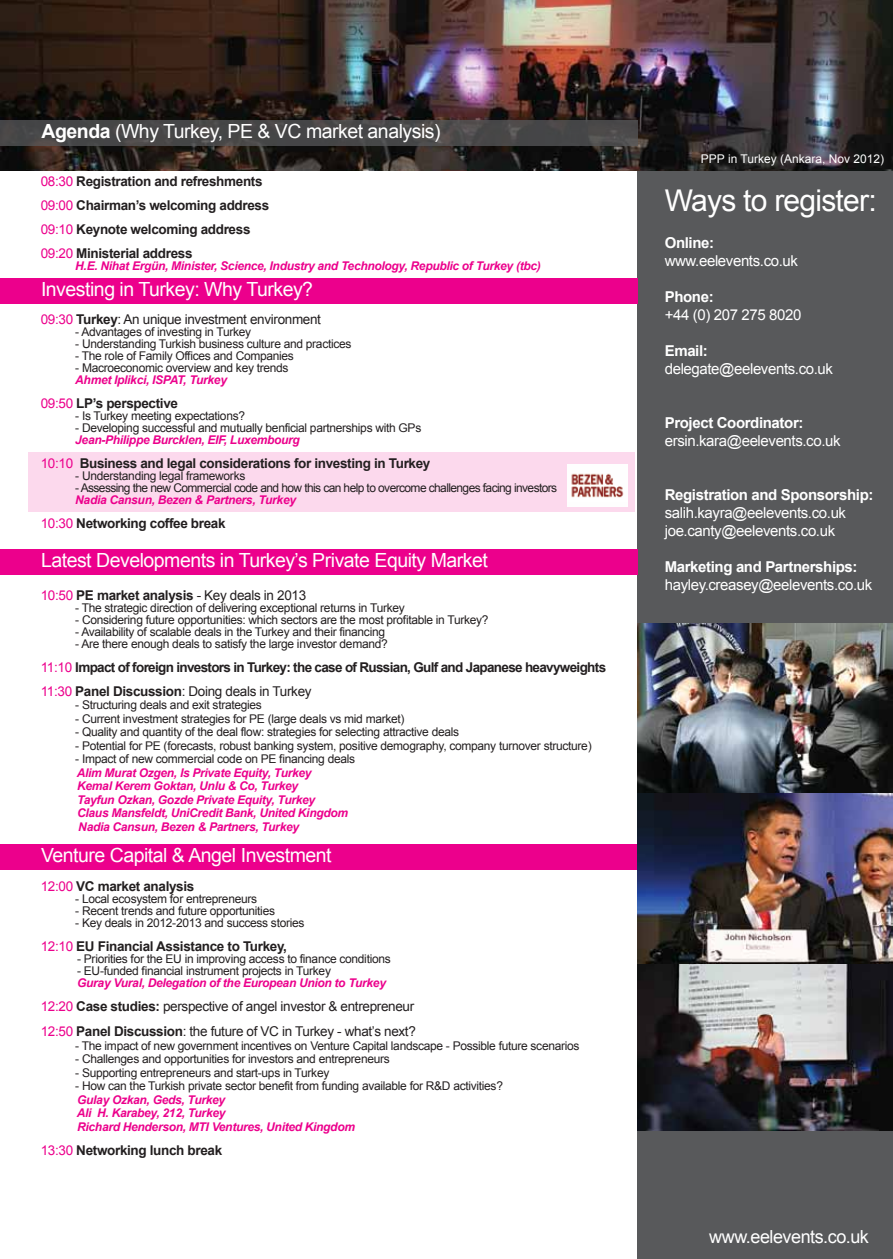
<style>
.page{position:relative;width:893px;height:1259px;background:#fff}
.page>*{position:absolute;margin:0;border:0;box-sizing:border-box;transform-origin:0 0}
.t1{font:30px "Arial";letter-spacing:-.025em;color:#fff}
.t2{font:19.5px "Arial";letter-spacing:-.025em;color:#fff}
.t3{font:18px "Arial";letter-spacing:-.025em;color:#fff}
.t4{font:15px/18px "Arial";letter-spacing:-.025em;color:#fff}
.t5{font:700 15px "Arial";letter-spacing:-.025em;color:#fff}
.t6{font:700 13.5px/24px "Arial";letter-spacing:-.025em;color:#231f20}
.t7{font:13.5px/25.5px "Arial";letter-spacing:-.025em;color:#231f20}
.t8{font:700 13.5px/24px "Arial";letter-spacing:-.05em;color:#231f20}
.t9{font:12px "Arial";letter-spacing:-.025em;color:#231f20}
.t10{font:italic 700 12px/13.5px "Arial";letter-spacing:-.025em;color:#ec008c}
.t11{font:12px "Arial";letter-spacing:-.05em;color:#231f20}
.t12{font:12px "Arial";color:#fff}
.s1{font-weight:700}
.s2{font-weight:400;color:#ec008c}
.s3{color:#ec008c}
.s4{font-weight:400}
</style>
<div class="page">
<div style="left:28px;top:452px;width:607px;height:60px;background:#fcd9ed"></div>
<div style="left:638px;top:171px;width:255px;height:1088px;background:#58595b"></div>
<img style="left:0;top:1px;width:893px;height:170px">
<img style="left:638px;top:623px;width:255px;height:507px">
<div style="left:0;top:278px;width:637px;height:26px;background:#ec008c"></div>
<svg style="left:0;top:120px;width:638px;height:25px;background:#484848"></svg>
<div style="left:0;top:549px;width:637px;height:25px;background:#ec008c"></div>
<div style="left:0;top:844px;width:637px;height:25px;background:#ec008c"></div>
<img style="left:568px;top:465px;width:59px;height:42px">
<h2 class="t2" style="left:42px;top:118px;width:401px"><span class="s1">Agenda</span> (Why Turkey, PE &amp; VC market analysis)</h2>
<p class="t6" style="left:41px;top:169px;width:230px"><span class="s2">08:30</span> Registration and refreshments <span class="s2">09:00</span> Chairman’s welcoming address <span class="s2">09:10</span> Keynote welcoming address <span class="s2">09:20</span> Ministerial address</p>
<p class="t10" style="left:75px;top:259px;width:467px">H.E. Nihat Ergün, Minister, Science, Industry and Technology, Republic of Turkey (tbc)</p>
<h2 class="t2" style="left:41px;top:276px;width:274px">Investing in Turkey: Why Turkey?</h2>
<p class="t7" style="left:41px;top:306px;width:282px"><span class="s3">09:30</span> <span class="s1">Turkey</span>: An unique investment environment</p>
<p class="t9" style="left:75px;top:323px;width:177px">- Advantages of investing in Turkey</p>
<p class="t9" style="left:75px;top:335px;width:278px">- Understanding Turkish business culture and practices</p>
<p class="t9" style="left:75px;top:347px;width:220px">- The role of Family Offices and Companies</p>
<p class="t9" style="left:75px;top:359px;width:215px">- Macroeconomic overview and key trends</p>
<p class="t10" style="left:75px;top:373px;width:153px">Ahmet Iplikci, ISPAT, Turkey</p>
<p class="t6" style="left:41px;top:391px;width:139px"><span class="s2">09:50</span> LP’s perspective</p>
<p class="t9" style="left:75px;top:407px;width:171px">- Is Turkey meeting expectations?</p>
<p class="t9" style="left:75px;top:419px;width:348px">- Developing successful and mutually benficial partnerships with GPs</p>
<p class="t10" style="left:75px;top:433px;width:226px">Jean-Philippe Burcklen, EIF, Luxembourg</p>
<p class="t6" style="left:41px;top:451px;width:391px"><span class="s2">10:10</span> Business and legal considerations for investing in Turkey</p>
<p class="t9" style="left:75px;top:467px;width:172px">- Understanding legal frameworks</p>
<p class="t11" style="left:75px;top:479px;width:483px">- Assessing the new Commercial code and how this can help to overcome challenges facing investors</p>
<p class="t10" style="left:75px;top:493px;width:222px">Nadia Cansun, Bezen &amp; Partners, Turkey</p>
<p class="t6" style="left:41px;top:511px;width:186px"><span class="s2">10:30</span> Networking coffee break</p>
<h2 class="t2" style="left:41px;top:547px;width:448px">Latest Developments in Turkey’s Private Equity Market</h2>
<p class="t6" style="left:41px;top:583px;width:267px"><span class="s2">10:50</span> PE market analysis <span class="s4">- Key deals in 2013</span></p>
<p class="t9" style="left:75px;top:599px;width:331px">- The strategic direction of delivering exceptional returns in Turkey</p>
<p class="t9" style="left:75px;top:611px;width:415px">- Considering future opportunities: which sectors are the most profitable in Turkey?</p>
<p class="t9" style="left:75px;top:623px;width:311px">- Availability of scalable deals in the Turkey and their financing</p>
<p class="t9" style="left:75px;top:635px;width:314px">- Are there enough deals to satisfy the large investor demand?</p>
<p class="t8" style="left:41px;top:655px;width:567px"><span class="s2">11:10</span> Impact of foreign investors in Turkey: the case of Russian, Gulf and Japanese heavyweights<br><span class="s2">11:30</span> Panel Discussion<span class="s4">: Doing deals in Turkey</span></p>
<p class="t9" style="left:75px;top:697px;width:188px">- Structuring deals and exit strategies</p>
<p class="t9" style="left:75px;top:710px;width:331px">- Current investment strategies for PE (large deals vs mid market)</p>
<p class="t9" style="left:75px;top:724px;width:385px">- Quality and quantity of the deal flow: strategies for selecting attractive deals</p>
<p class="t9" style="left:75px;top:737px;width:518px">- Potential for PE (forecasts, robust banking system, positive demography, company turnover structure)</p>
<p class="t9" style="left:75px;top:751px;width:281px">- Impact of new commercial code on PE financing deals</p>
<p class="t10" style="left:77px;top:766px;width:273px">Alim Murat Ozgen, Is Private Equity, Turkey Kemal Kerem Goktan, Unlu &amp; Co, Turkey<br>Tayfun Ozkan, Gozde Private Equity, Turkey Claus Mansfeldt, UniCredit Bank, United Kingdom Nadia Cansun, Bezen &amp; Partners, Turkey</p>
<h2 class="t2" style="left:41px;top:842px;width:292px">Venture Capital &amp; Angel Investment</h2>
<p class="t6" style="left:41px;top:874px;width:155px"><span class="s2">12:00</span> VC market analysis</p>
<p class="t9" style="left:75px;top:890px;width:183px">- Local ecosystem for entrepreneurs</p>
<p class="t9" style="left:75px;top:902px;width:201px">- Recent trends and future opportunities</p>
<p class="t9" style="left:75px;top:914px;width:231px">- Key deals in 2012-2013 and success stories</p>
<p class="t6" style="left:41px;top:934px;width:248px"><span class="s2">12:10</span> EU Financial Assistance to Turkey,</p>
<p class="t9" style="left:77px;top:950px;width:315px">- Priorities for the EU in improving access to finance conditions</p>
<p class="t9" style="left:77px;top:962px;width:255px">- EU-funded financial instrument projects in Turkey</p>
<p class="t10" style="left:77px;top:976px;width:310px">Guray Vural, Delegation of the European Union to Turkey</p>
<p class="t7" style="left:41px;top:993px;width:377px"><span class="s3">12:20</span> <span class="s1">Case studies:</span> perspective of angel investor &amp; entrepreneur<br><span class="s3">12:50</span> <span class="s1">Panel Discussion</span>: the future of VC in Turkey - what’s next?</p>
<p class="t9" style="left:75px;top:1037px;width:506px">- The impact of new government incentives on Venture Capital landscape - Possible future scenarios</p>
<p class="t9" style="left:75px;top:1051px;width:316px">- Challenges and opportunities for investors and entrepreneurs</p>
<p class="t9" style="left:75px;top:1064px;width:256px">- Supporting entrepreneurs and start-ups in Turkey</p>
<p class="t9" style="left:75px;top:1078px;width:429px">- How can the Turkish private sector benefit from funding available for R&amp;D activities?</p>
<p class="t10" style="left:77px;top:1093px;width:280px">Gulay Ozkan, Geds, Turkey<br>Ali H. Karabey, 212, Turkey<br>Richard Henderson, MTI Ventures, United Kingdom</p>
<p class="t6" style="left:41px;top:1138px;width:183px"><span class="s2">13:30</span> Networking lunch break</p>
<p class="t12" style="left:701px;top:150px;width:185px">PPP in Turkey (Ankara, Nov 2012)</p>
<h1 class="t1" style="left:665px;top:179px;width:213px">Ways to register:</h1>
<p class="t5" style="left:665px;top:232px;width:51px">Online:</p>
<p class="t4" style="left:665px;top:251px;width:135px">www.eelevents.co.uk</p>
<p class="t5" style="left:665px;top:286px;width:50px">Phone:</p>
<p class="t4" style="left:665px;top:305px;width:138px">+44 (0) 207 275 8020</p>
<p class="t5" style="left:665px;top:340px;width:45px">Email:</p>
<p class="t4" style="left:665px;top:359px;width:170px">delegate@eelevents.co.uk</p>
<p class="t5" style="left:665px;top:412px;width:140px">Project Coordinator:</p>
<p class="t4" style="left:665px;top:431px;width:177px">ersin.kara@eelevents.co.uk</p>
<p class="t5" style="left:665px;top:484px;width:210px">Registration and Sponsorship:</p>
<p class="t4" style="left:665px;top:503px;width:183px">salih.kayra@eelevents.co.uk joe.canty@eelevents.co.uk</p>
<p class="t5" style="left:665px;top:556px;width:194px">Marketing and Partnerships:</p>
<p class="t4" style="left:665px;top:575px;width:209px">hayley.creasey@eelevents.co.uk</p>
<h3 class="t3" style="left:709px;top:1224px;width:161px">www.eelevents.co.uk</h3>
</div>
